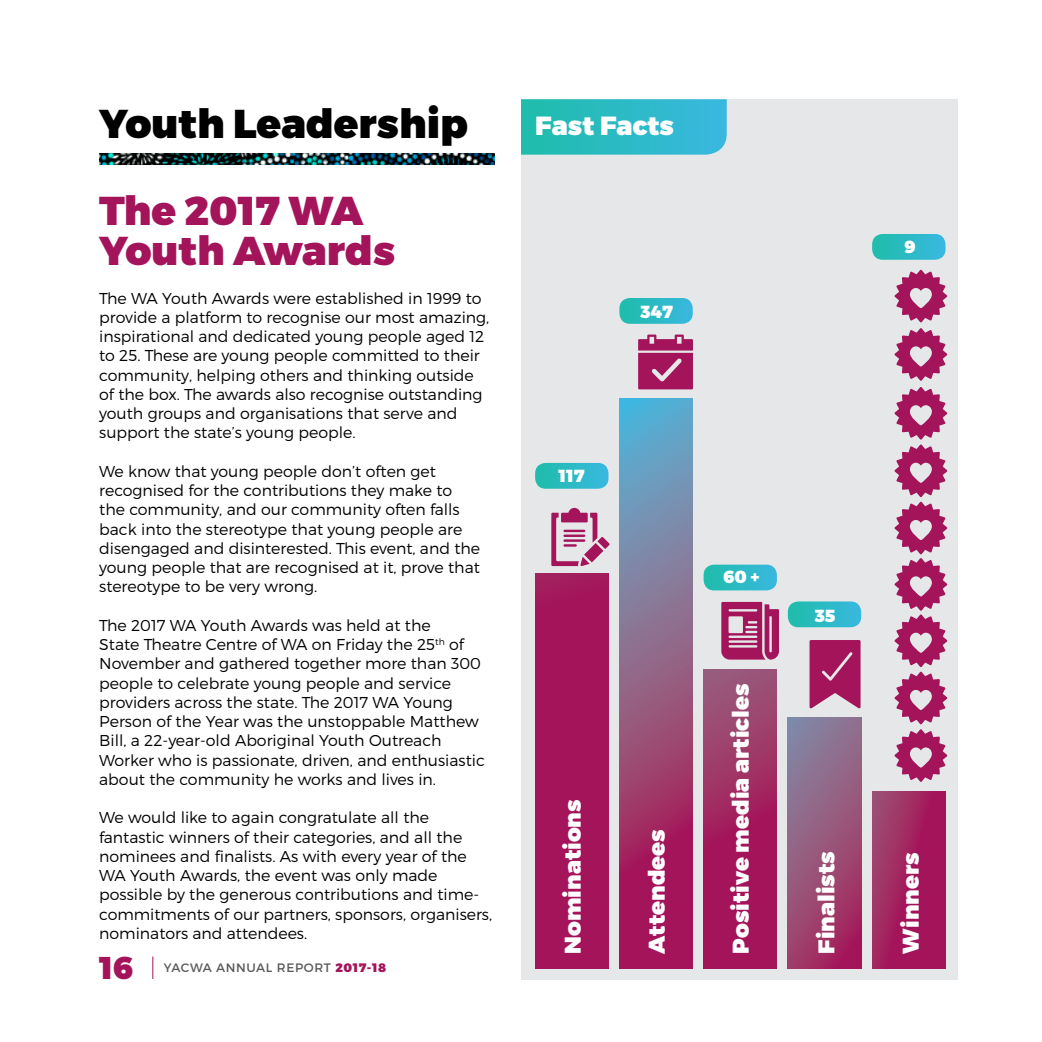
<style>
.page{position:relative;width:1042px;height:1042px;background:#fff}
.page>*{position:absolute;margin:0;border:0;box-sizing:border-box;transform-origin:0 0}
.t1{font:900 40.25px/40.2px "Montserrat";color:#a3145b}
.t2{font:900 40.25px "Montserrat";color:#000}
.t3{font:900 31.5px "Montserrat";color:#a3145b}
.t4{font:900 26.25px "Montserrat";color:#fff}
.t5{font:900 22.75px "Montserrat";color:#fff}
.t6{font:900 17.5px "Montserrat";color:#fff}
.t7{font:300 15.75px/19.2px "Montserrat";color:#000}
.t8{font:12.25px "Montserrat";letter-spacing:.05em;color:#58595b}
.s1{font-weight:900;color:#a3145b}
</style>
<div class="page">
<svg style="left:152px;top:956px;width:1px;height:23px"></svg>
<div style="left:521px;top:99px;width:436px;height:881px;background:#e6e7e8"></div>
<svg style="left:872px;top:234px;width:73px;height:26px;background:#35bcc6"></svg>
<svg style="left:788px;top:601px;width:73px;height:26px;background:#37bcc6"></svg>
<svg style="left:703px;top:564px;width:74px;height:26px;background:#3abdc7"></svg>
<svg style="left:619px;top:298px;width:74px;height:26px;background:#37bcc7"></svg>
<svg style="left:535px;top:463px;width:73px;height:26px;background:#36bcc6"></svg>
<svg style="left:703px;top:669px;width:74px;height:299px;background:#a02963"></svg>
<div style="left:535px;top:573px;width:73px;height:395px;background:#a3145a"></div>
<svg style="left:788px;top:717px;width:73px;height:251px;background:#96557c"></svg>
<svg style="left:619px;top:399px;width:74px;height:569px;background:#8c5c88"></svg>
<svg style="left:872px;top:792px;width:73px;height:176px;background:#a1225f"></svg>
<svg style="left:521px;top:99px;width:206px;height:56px;background:#2fbac5"></svg>
<svg style="left:894px;top:387px;width:53px;height:395px"></svg>
<svg style="left:894px;top:328px;width:53px;height:53px"></svg>
<svg style="left:894px;top:270px;width:53px;height:52px"></svg>
<svg style="left:809px;top:640px;width:51px;height:69px;background:#ad3571"></svg>
<svg style="left:638px;top:334px;width:55px;height:55px;background:#af3c75"></svg>
<svg style="left:551px;top:508px;width:59px;height:58px"></svg>
<svg style="left:721px;top:602px;width:58px;height:57px"></svg>
<img style="left:99px;top:154px;width:395px;height:11px">
<h1 class="t2" style="left:99px;top:99px;width:370px">Youth Leadership</h1>
<h3 class="t4" style="left:535px;top:109px;width:140px">Fast Facts</h3>
<h1 class="t1" style="left:99px;top:192px;width:297px">The 2017 WA<br>Youth Awards</h1>
<p class="t7" style="left:99px;top:288px;width:392px">The WA Youth Awards were established in 1999 to provide a platform to recognise our most amazing, inspirational and dedicated young people aged 12 to 25. These are young people committed to their community, helping others and thinking outside of the box. The awards also recognise outstanding youth groups and organisations that serve and support the state’s young people.</p>
<p class="t7" style="left:99px;top:461px;width:382px">We know that young people don’t often get recognised for the contributions they make to the community, and our community often falls back into the stereotype that young people are disengaged and disinterested. This event, and the young people that are recognised at it, prove that stereotype to be very wrong.</p>
<p class="t7" style="left:99px;top:615px;width:387px">The 2017 WA Youth Awards was held at the<br>State Theatre Centre of WA on Friday the 25<sup>th</sup> of November and gathered together more than 300 people to celebrate young people and service providers across the state. The 2017 WA Young Person of the Year was the unstoppable Matthew Bill, a 22-year-old Aboriginal Youth Outreach Worker who is passionate, driven, and enthusiastic about the community he works and lives in.</p>
<p class="t7" style="left:99px;top:808px;width:394px">We would like to again congratulate all the fantastic winners of their categories, and all the nominees and finalists. As with every year of the WA Youth Awards, the event was only made possible by the generous contributions and time&shy;commitments of our partners, sponsors, organisers, nominators and attendees.</p>
<h2 class="t3" style="left:99px;top:948px;width:36px">16</h2>
<p class="t8" style="left:164px;top:960px;width:224px">YACWA ANNUAL REPORT <span class="s1">2017-18</span></p>
<p class="t6" style="left:640px;top:301px;width:34px">347</p>
<p class="t6" style="left:559px;top:464px;width:28px">117</p>
<h3 class="t5" style="left:558px;top:953px;width:155px;rotate:-90deg">Nominations</h3>
<h3 class="t5" style="left:642px;top:953px;width:126px;rotate:-90deg">Attendees</h3>
<p class="t6" style="left:723px;top:566px;width:38px">60 +</p>
<h3 class="t5" style="left:726px;top:953px;width:271px;rotate:-90deg">Positive media articles</h3>
<p class="t6" style="left:904px;top:235px;width:13px">9</p>
<p class="t6" style="left:814px;top:604px;width:22px">35</p>
<h3 class="t5" style="left:812px;top:953px;width:104px;rotate:-90deg">Finalists</h3>
<h3 class="t5" style="left:896px;top:953px;width:103px;rotate:-90deg">Winners</h3>
</div>
